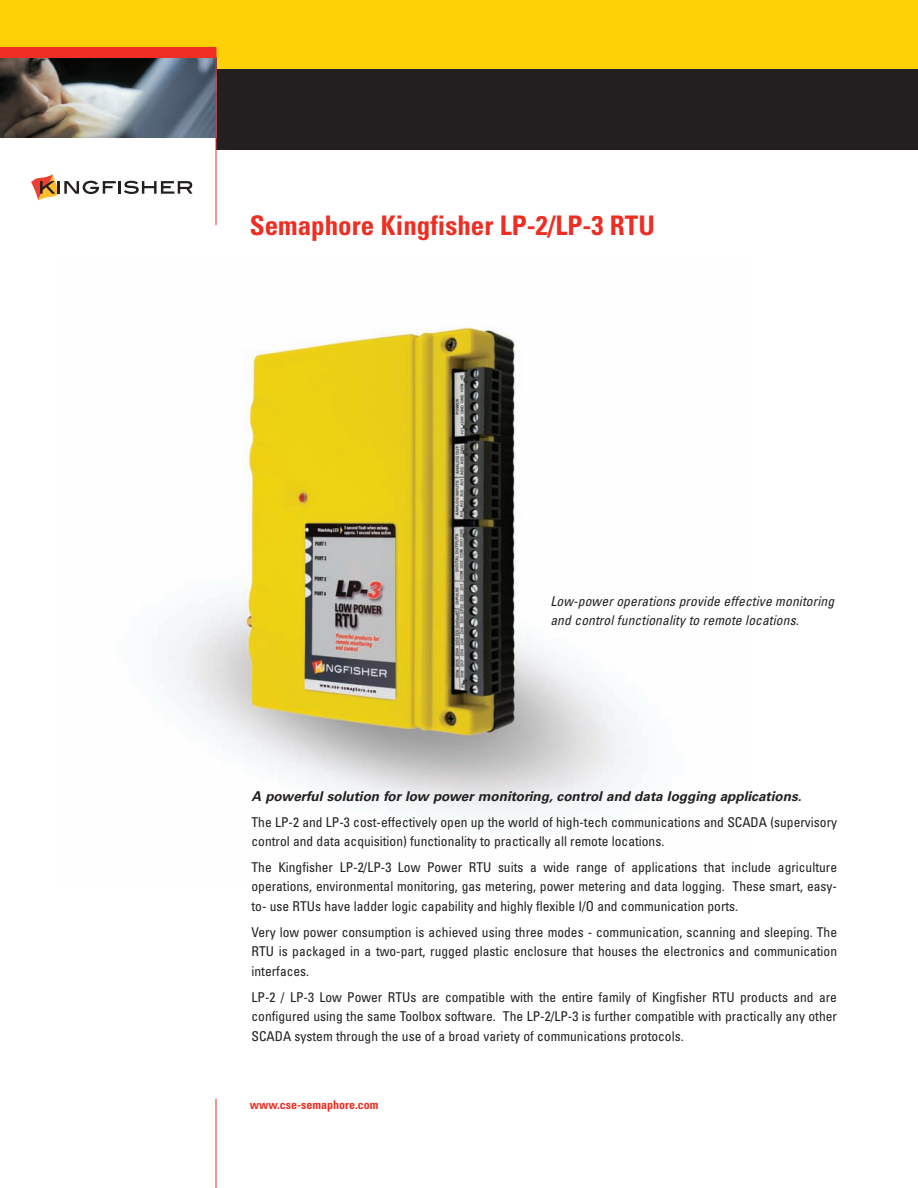
<style>
.page{position:relative;width:918px;height:1188px;background:#fff}
.page>*{position:absolute;margin:0;border:0;box-sizing:border-box;transform-origin:0 0}
.t1{font:700 condensed 27px "Univers";color:#ee2e22}
.t2{font:condensed 13.5px/19.5px "Univers";color:#231f20;text-align:justify}
.t3{font:italic condensed 13.5px/19.5px "Univers";letter-spacing:.01em;color:#231f20}
.t4{font:italic 700 13.5px "Univers";color:#231f20}
.t5{font:700 condensed 12px "Univers";color:#ee2e22}
</style>
<div class="page">
<img style="left:163px;top:327px;width:474px;height:490px">
<div style="left:0;top:0;width:918px;height:81px;background:#fed105"></div>
<div style="left:216px;top:70px;width:702px;height:80px;background:#231f20"></div>
<img style="left:0;top:58px;width:216px;height:79px">
<hr style="left:216px;top:47px;width:1px;height:178px;background:#ee2e22">
<hr style="left:216px;top:1099px;width:1px;height:89px;background:#ee2e22">
<div style="left:0;top:47px;width:216px;height:11px;background:#ee2e22"></div>
<svg style="left:31px;top:174px;width:162px;height:26px"></svg>
<h1 class="t1" style="left:250px;top:216px;width:407px">Semaphore Kingfisher LP-2/LP-3 RTU</h1>
<p class="t3" style="left:550px;top:592px;width:285px">Low-power operations provide effective monitoring and control functionality to remote locations.</p>
<p class="t4" style="left:252px;top:791px;width:552px">A powerful solution for low power monitoring, control and data logging applications.</p>
<p class="t2" style="left:252px;top:813px;width:587px">The LP-2 and LP-3 cost-effectively open up the world of high-tech communications and SCADA (supervisory control and data acquisition) functionality to practically all remote locations.</p>
<p class="t2" style="left:252px;top:859px;width:587px">The Kingfisher LP-2/LP-3 Low Power RTU suits a wide range of applications that include agriculture operations, environmental monitoring, gas metering, power metering and data logging. These smart, easy&shy;to- use RTUs have ladder logic capability and highly flexible I/O and communication ports.</p>
<p class="t2" style="left:252px;top:924px;width:587px">Very low power consumption is achieved using three modes - communication, scanning and sleeping. The RTU is packaged in a two-part, rugged plastic enclosure that houses the electronics and communication interfaces.</p>
<p class="t2" style="left:252px;top:988px;width:587px">LP-2 / LP-3 Low Power RTUs are compatible with the entire family of Kingfisher RTU products and are configured using the same Toolbox software. The LP-2/LP-3 is further compatible with practically any other SCADA system through the use of a broad variety of communications protocols.</p>
<p class="t5" style="left:250px;top:1100px;width:130px">www.cse-semaphore.com</p>
</div>
